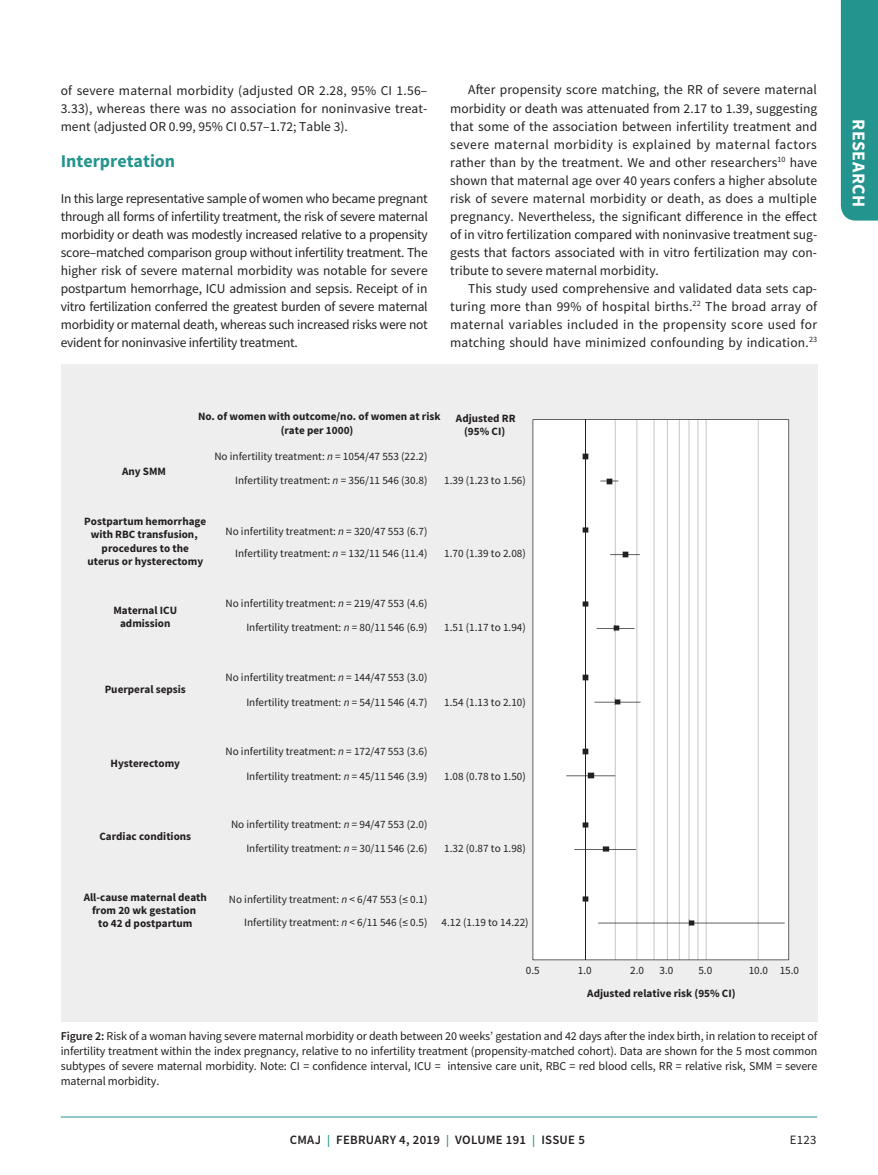
<style>
.page{position:relative;width:878px;height:1175px;background:#fff}
.page>*{position:absolute;margin:0;border:0;box-sizing:border-box;transform-origin:0 0}
.t1{font:700 18px "Source Sans Pro";color:#24948e}
.t2{font:700 18px "Source Sans Pro";letter-spacing:.025em;color:#fff}
.t3{font:13.5px/18px "Source Sans Pro";color:#231f20;text-align:justify}
.t4{font:600 12.75px "Source Sans Pro";letter-spacing:.025em;color:#231f20}
.t5{font:12.75px "Source Sans Pro";color:#231f20}
.t6{font:12px/15px "Source Sans Pro";letter-spacing:-.01em;color:#231f20;text-align:justify}
.t7{font:11.1px/23.7px "Source Sans Pro";color:#231f20;text-align:right}
.t8{font:700 11.1px/13.4px "Source Sans Pro";color:#231f20;text-align:center}
.s1{font-style:italic}
.s2{font-weight:600}
.s3{font-size:12px;color:#24948e}
</style>
<div class="page">
<div style="left:840px;top:0;width:38px;height:220px;background:#24948e"></div>
<hr style="left:61px;top:1116px;width:756px;height:1px;background:#24948e">
<div style="left:61px;top:364px;width:756px;height:658px;background:#eeeeef"></div>
<svg style="left:532px;top:419px;width:257px;height:541px;background:#f9f9f9"></svg>
<hr style="left:584px;top:419px;width:1px;height:540px;background:#231f20">
<svg style="left:600px;top:478px;width:18px;height:6px"></svg>
<svg style="left:610px;top:551px;width:29px;height:6px"></svg>
<hr style="left:596px;top:628px;width:38px;height:1px;background:#231f20">
<hr style="left:594px;top:701px;width:46px;height:1px;background:#231f20">
<hr style="left:566px;top:775px;width:49px;height:1px;background:#231f20">
<hr style="left:574px;top:849px;width:62px;height:1px;background:#231f20">
<hr style="left:598px;top:922px;width:186px;height:1px;background:#231f20">
<p class="t3" style="left:61px;top:81px;width:368px">of severe maternal morbidity (adjusted OR 2.28, 95% CI 1.56– 3.33), whereas there was no association for noninvasive treat&shy;ment (adjusted OR 0.99, 95% CI 0.57–1.72; Table 3).</p>
<h1 class="t1" style="left:61px;top:148px;width:116px">Interpretation</h1>
<p class="t3" style="left:61px;top:189px;width:368px">In this large representative sample of women who became pregnant through all forms of infertility treatment, the risk of severe maternal morbidity or death was modestly increased relative to a propensity score–matched comparison group without infertility treatment. The higher risk of severe maternal morbidity was notable for severe postpartum hemorrhage, ICU admission and sepsis. Receipt of in vitro fertilization conferred the greatest burden of severe maternal morbidity or maternal death, whereas such increased risks were not evident for noninvasive infertility treatment.</p>
<p class="t3" style="left:450px;top:81px;width:368px;text-indent:18px">After propensity score matching, the RR of severe maternal morbidity or death was attenuated from 2.17 to 1.39, suggesting that some of the association between infertility treatment and severe maternal morbidity is explained by maternal factors rather than by the treatment. We and other researchers<sup>10</sup> have shown that maternal age over 40 years confers a higher absolute risk of severe maternal morbidity or death, as does a multiple pregnancy. Nevertheless, the significant difference in the effect of in vitro fertilization compared with noninvasive treatment sug&shy;gests that factors associated with in vitro fertilization may con&shy;tribute to severe maternal morbidity.</p>
<p class="t3" style="left:450px;top:279px;width:368px;text-indent:18px">This study used comprehensive and validated data sets cap&shy;turing more than 99% of hospital births.<sup>22</sup> The broad array of maternal variables included in the propensity score used for matching should have minimized confounding by indication.<sup>23</sup></p>
<p class="t8" style="left:122px;top:466px;width:46px">Any SMM</p>
<p class="t8" style="left:198px;top:411px;width:244px">No. of women with outcome/no. of women at risk (rate per 1000)</p>
<p class="t8" style="left:456px;top:412px;width:61px">Adjusted RR (95% CI)</p>
<p class="t7" style="left:214px;top:444px;width:214px">No infertility treatment: <span class="s1">n</span> = 1054/47 553 (22.2)</p>
<p class="t7" style="left:235px;top:469px;width:194px">Infertility treatment: <span class="s1">n</span> = 356/11 546 (30.8)</p>
<p class="t7" style="left:444px;top:469px;width:83px">1.39 (1.23 to 1.56)</p>
<p class="t8" style="left:84px;top:515px;width:123px">Postpartum hemorrhage with RBC transfusion, procedures to the uterus or hysterectomy</p>
<p class="t8" style="left:113px;top:604px;width:65px">Maternal ICU admission</p>
<p class="t8" style="left:105px;top:684px;width:83px">Puerperal sepsis</p>
<p class="t8" style="left:110px;top:758px;width:71px">Hysterectomy</p>
<p class="t8" style="left:99px;top:830px;width:93px">Cardiac conditions</p>
<p class="t8" style="left:84px;top:891px;width:125px">All-cause maternal death from 20 wk gestation<br>to 42 d postpartum</p>
<p class="t7" style="left:225px;top:520px;width:203px;line-height:22px">No infertility treatment: <span class="s1">n</span> = 320/47 553 (6.7)<br>Infertility treatment: <span class="s1">n</span> = 132/11 546 (11.4)</p>
<p class="t7" style="left:225px;top:591px;width:203px">No infertility treatment: <span class="s1">n</span> = 219/47 553 (4.6)<br>Infertility treatment: <span class="s1">n</span> = 80/11 546 (6.9)</p>
<p class="t7" style="left:225px;top:665px;width:203px">No infertility treatment: <span class="s1">n</span> = 144/47 553 (3.0)</p>
<p class="t7" style="left:246px;top:690px;width:182px">Infertility treatment: <span class="s1">n</span> = 54/11 546 (4.7)</p>
<p class="t7" style="left:225px;top:739px;width:203px">No infertility treatment: <span class="s1">n</span> = 172/47 553 (3.6)</p>
<p class="t7" style="left:246px;top:764px;width:182px">Infertility treatment: <span class="s1">n</span> = 45/11 546 (3.9)</p>
<p class="t7" style="left:231px;top:812px;width:198px">No infertility treatment: <span class="s1">n</span> = 94/47 553 (2.0)<br>Infertility treatment: <span class="s1">n</span> = 30/11 546 (2.6)</p>
<p class="t7" style="left:229px;top:887px;width:200px">No infertility treatment: <span class="s1">n</span> &lt; 6/47 553 (≤ 0.1)<br>Infertility treatment: <span class="s1">n</span> &lt; 6/11 546 (≤ 0.5)</p>
<p class="t7" style="left:444px;top:542px;width:83px">1.70 (1.39 to 2.08)</p>
<p class="t7" style="left:444px;top:615px;width:83px">1.51 (1.17 to 1.94)</p>
<p class="t7" style="left:444px;top:690px;width:83px">1.54 (1.13 to 2.10)</p>
<p class="t7" style="left:444px;top:764px;width:83px">1.08 (0.78 to 1.50)</p>
<p class="t7" style="left:444px;top:836px;width:83px">1.32 (0.87 to 1.98)</p>
<p class="t7" style="left:441px;top:910px;width:89px">4.12 (1.19 to 14.22)</p>
<p class="t7" style="left:526px;top:958px;width:15px">0.5</p>
<p class="t7" style="left:578px;top:958px;width:15px">1.0</p>
<p class="t7" style="left:630px;top:958px;width:15px">2.0</p>
<p class="t7" style="left:659px;top:958px;width:15px">3.0</p>
<p class="t7" style="left:698px;top:958px;width:15px">5.0</p>
<p class="t7" style="left:748px;top:958px;width:52px">10.0 15.0</p>
<p class="t8" style="left:587px;top:987px;width:150px">Adjusted relative risk (95% CI)</p>
<p class="t6" style="left:61px;top:1028px;width:758px"><span class="s2">Figure 2:</span> Risk of a woman having severe maternal morbidity or death between 20 weeks’ gestation and 42 days after the index birth, in relation to receipt of infertility treatment within the index pregnancy, relative to no infertility treatment (propensity-matched cohort). Data are shown for the 5 most common subtypes of severe maternal morbidity. Note: CI = confidence interval, ICU = intensive care unit, RBC = red blood cells, RR = relative risk, SMM = severe maternal morbidity.</p>
<p class="t4" style="left:290px;top:1131px;width:296px">CMAJ <span class="s3">|</span> FEBRUARY 4, 2019 <span class="s3">|</span> VOLUME 191 <span class="s3">|</span> ISSUE 5</p>
<p class="t5" style="left:789px;top:1132px;width:28px">E123</p>
<h1 class="t2" style="left:871px;top:119px;width:89px;rotate:90deg">RESEARCH</h1>
</div>
